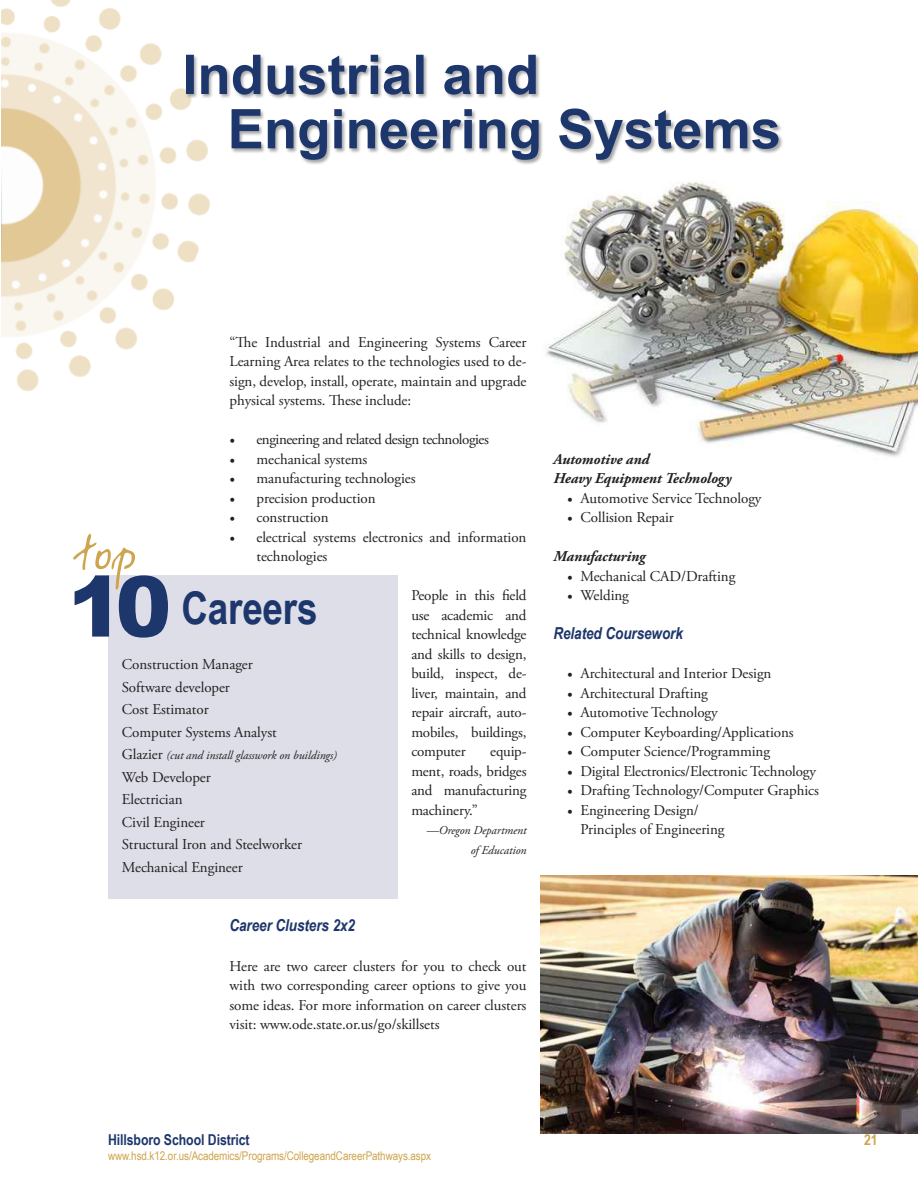
<style>
.page{position:relative;width:918px;height:1188px;background:#fff}
.page>*{position:absolute;margin:0;border:0;box-sizing:border-box;transform-origin:0 0}
.Body_Text{font:700 45px "Arial Narrow";letter-spacing:-.005em;color:#1d366c}
.Body_Text-2{font:italic 700 16.5px "Arial Narrow";letter-spacing:-.005em;color:#1d366c}
.Body_Text-3{font:15px/19.5px "Adobe Garamond Pro";letter-spacing:-.005em;color:#231f20;text-align:justify}
.Body_Text-4{font:italic 700 15px "Adobe Garamond Pro";letter-spacing:-.005em;color:#231f20}
.Body_Text-5{font:15px "Adobe Garamond Pro";letter-spacing:-.03em;color:#231f20}
.t1{font:700 15px "Arial Narrow";letter-spacing:-.005em;color:#1d366c}
.t2{font:700 15px "Arial Narrow";color:#cea44c}
.Body_Text-6{font:italic 12px/19.5px "Adobe Garamond Pro";letter-spacing:-.005em;color:#231f20;text-align:right}
.t3{font:12px "Arial Narrow";letter-spacing:-.005em;color:#cea44c}
.s1{font-family:"Minion Pro"}
.s2{font-style:normal;font-size:15px}
</style>
<div class="page">
<img style="left:1px;top:0;width:209px;height:391px">
<div style="left:185px;top:54px;width:598px;height:111px;background:#231f20;opacity:.4"></div>
<svg style="left:232px;top:108px;width:547px;height:52px"></svg>
<svg style="left:186px;top:55px;width:350px;height:40px"></svg>
<img style="left:546px;top:181px;width:372px;height:276px">
<div style="left:108px;top:575px;width:290px;height:323px;background:#dddee8"></div>
<svg style="left:73px;top:534px;width:95px;height:104px"></svg>
<img style="left:540px;top:876px;width:378px;height:258px">
<p class="Body_Text-3" style="left:230px;top:333px;width:298px">“The Industrial and Engineering Systems Career Learning Area relates to the technologies used to de&shy;sign, develop, install, operate, maintain and upgrade physical systems. These include:</p>
<p class="Body_Text-5" style="left:230px;top:430px;width:261px"><span class="s1">•</span> engineering and related design technologies</p>
<p class="Body_Text-3" style="left:230px;top:450px;width:139px"><span class="s1">•</span> mechanical systems</p>
<p class="Body_Text-3" style="left:230px;top:469px;width:188px"><span class="s1">•</span> manufacturing technologies</p>
<p class="Body_Text-3" style="left:230px;top:489px;width:148px"><span class="s1">•</span> precision production</p>
<p class="Body_Text-3" style="left:230px;top:508px;width:101px"><span class="s1">•</span> construction</p>
<p class="Body_Text-3" style="left:256px;top:528px;width:271px;text-indent:-27px"><span class="s1">•</span> electrical systems electronics and information technologies</p>
<p class="Body_Text-3" style="left:411px;top:586px;width:117px">People in this field use academic and technical knowledge and skills to design, build, inspect, de&shy;liver, maintain, and repair aircraft, auto&shy;mobiles, buildings, computer</p>
<p class="Body_Text" style="left:181px;top:574px;width:138px">Careers</p>
<p class="Body_Text-3" style="left:122px;top:655px;width:132px">Construction Manager</p>
<p class="Body_Text-3" style="left:122px;top:678px;width:110px">Software developer</p>
<p class="Body_Text-3" style="left:122px;top:700px;width:88px">Cost Estimator</p>
<p class="Body_Text-3" style="left:122px;top:723px;width:156px">Computer Systems Analyst</p>
<p class="Body_Text-6" style="left:122px;top:746px;width:217px"><span class="s2">Glazier</span> (cut and install glasswork on buildings)</p>
<p class="Body_Text-3" style="left:122px;top:768px;width:90px">Web Developer</p>
<p class="Body_Text-3" style="left:122px;top:790px;width:62px">Electrician</p>
<p class="Body_Text-3" style="left:122px;top:813px;width:84px">Civil Engineer</p>
<p class="Body_Text-3" style="left:122px;top:835px;width:182px">Structural Iron and Steelworker</p>
<p class="Body_Text-3" style="left:122px;top:858px;width:122px">Mechanical Engineer</p>
<p class="Body_Text-3" style="left:411px;top:742px;width:117px;text-indent:79px">equip&shy;ment, roads, bridges and manufacturing machinery.”</p>
<p class="Body_Text-6" style="left:427px;top:821px;width:101px">—Oregon Department of Education</p>
<p class="Body_Text-2" style="left:229px;top:913px;width:127px">Career Clusters 2x2</p>
<p class="Body_Text-3" style="left:230px;top:957px;width:299px">Here are two career clusters for you to check out with two corresponding career options to give you some ideas. For more information on career clusters visit: www.ode.state.or.us/go/skillsets</p>
<p class="Body_Text-4" style="left:554px;top:450px;width:97px">Automotive and</p>
<p class="Body_Text-4" style="left:554px;top:470px;width:179px">Heavy Equipment Technology</p>
<p class="Body_Text-3" style="left:567px;top:489px;width:196px"><span class="s1">•</span> Automotive Service Technology</p>
<p class="Body_Text-3" style="left:567px;top:508px;width:108px"><span class="s1">•</span> Collision Repair</p>
<p class="Body_Text-4" style="left:554px;top:548px;width:93px">Manufacturing</p>
<p class="Body_Text-3" style="left:567px;top:567px;width:170px"><span class="s1">•</span> Mechanical CAD/Drafting</p>
<p class="Body_Text-3" style="left:567px;top:586px;width:63px"><span class="s1">•</span> Welding</p>
<p class="Body_Text-2" style="left:554px;top:621px;width:131px">Related Coursework</p>
<p class="Body_Text-3" style="left:567px;top:664px;width:206px"><span class="s1">•</span> Architectural and Interior Design</p>
<p class="Body_Text-3" style="left:567px;top:684px;width:142px"><span class="s1">•</span> Architectural Drafting</p>
<p class="Body_Text-3" style="left:567px;top:703px;width:152px"><span class="s1">•</span> Automotive Technology</p>
<p class="Body_Text-3" style="left:567px;top:723px;width:228px"><span class="s1">•</span> Computer Keyboarding/Applications</p>
<p class="Body_Text-3" style="left:567px;top:742px;width:205px"><span class="s1">•</span> Computer Science/Programming</p>
<p class="Body_Text-3" style="left:567px;top:762px;width:251px"><span class="s1">•</span> Digital Electronics/Electronic Technology</p>
<p class="Body_Text-3" style="left:567px;top:781px;width:253px"><span class="s1">•</span> Drafting Technology/Computer Graphics</p>
<p class="Body_Text-3" style="left:580px;top:801px;width:146px;text-indent:-14px"><span class="s1">•</span> Engineering Design/<br>Principles of Engineering</p>
<p class="t1" style="left:108px;top:1128px;width:143px">Hillsboro School District</p>
<p class="t3" style="left:108px;top:1147px;width:325px">www.hsd.k12.or.us/Academics/Programs/CollegeandCareerPathways.aspx</p>
<p class="t2" style="left:864px;top:1128px;width:15px">21</p>
</div>
